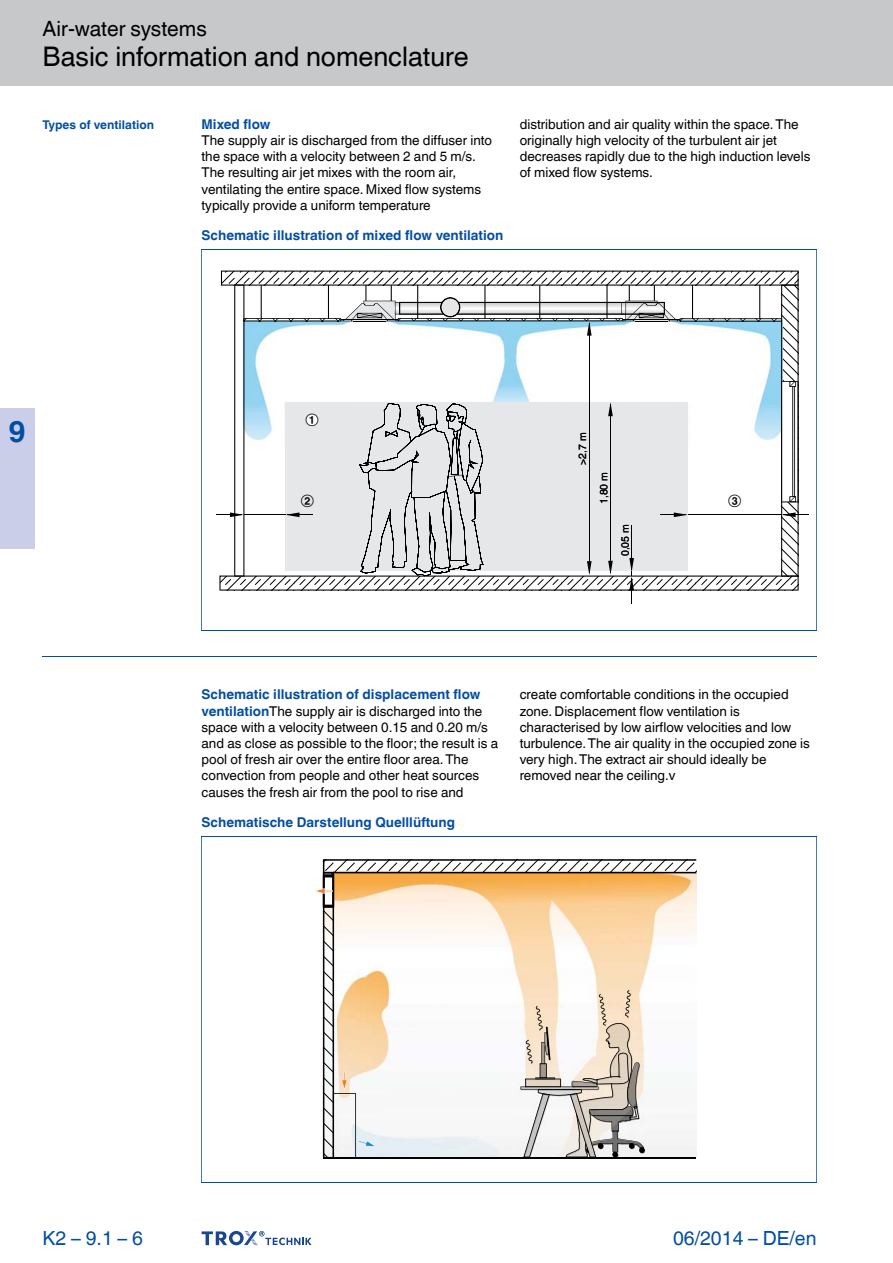
<style>
.page{position:relative;width:893px;height:1263px;background:#fff}
.page>*{position:absolute;margin:0;border:0;box-sizing:border-box;transform-origin:0 0}
.t1{font:700 30px "TROX Helvetica";color:#034ea2}
.t2{font:27px "TROX Helvetica";color:#000}
.t3{font:21px "TROX Helvetica";color:#000}
.t4{font:19.5px "TROX Helvetica";color:#034ea2}
.t5{font:13.5px/16.2px "TROX Helvetica";color:#000}
.t6{font:700 13.5px "TROX Helvetica";color:#034ea2}
.t7{font:700 12px "TROX Helvetica";color:#034ea2}
.t8{font:12px "TROX Helvetica";color:#000}
.t9{font:10.5px "TROX Helvetica";color:#000}
.s1{font-weight:700;color:#034ea2}
</style>
<div class="page">
<div style="left:0;top:0;width:893px;height:85px;background:#c7c8ca"></div>
<div style="left:0;top:408px;width:34px;height:141px;background:#cacee8"></div>
<svg style="left:202px;top:1231px;width:110px;height:15px"></svg>
<hr style="left:43px;top:656px;width:773px;height:1px;background:#034ea2">
<svg style="left:216px;top:271px;width:593px;height:333px"></svg>
<div style="left:306px;top:414px;width:12px;height:12px;background:#fff;border-radius:50%"></div>
<hr style="left:201px;top:249px;width:1px;height:381px;background:#034ea2">
<hr style="left:816px;top:249px;width:1px;height:381px;background:#034ea2">
<hr style="left:201px;top:249px;width:615px;height:1px;background:#034ea2">
<hr style="left:201px;top:630px;width:615px;height:1px;background:#034ea2">
<img style="left:349px;top:1158px;width:163px;height:1px">
<svg style="left:315px;top:859px;width:381px;height:299px"></svg>
<hr style="left:201px;top:836px;width:1px;height:347px;background:#034ea2">
<hr style="left:816px;top:836px;width:1px;height:347px;background:#034ea2">
<hr style="left:201px;top:836px;width:615px;height:1px;background:#034ea2">
<hr style="left:201px;top:1182px;width:615px;height:1px;background:#034ea2">
<h3 class="t3" style="left:43px;top:12px;width:166px">Air-water systems</h3>
<h2 class="t2" style="left:43px;top:35px;width:428px">Basic information and nomenclature</h2>
<p class="t7" style="left:43px;top:114px;width:113px">Types of ventilation</p>
<p class="t6" style="left:202px;top:113px;width:70px">Mixed flow</p>
<p class="t5" style="left:202px;top:131px;width:292px">The supply air is discharged from the diffuser into the space with a velocity between 2 and 5 m/s.<br>The resulting air jet mixes with the room air, ventilating the entire space. Mixed flow systems typically provide a uniform temperature</p>
<p class="t6" style="left:202px;top:224px;width:303px">Schematic illustration of mixed flow ventilation</p>
<p class="t5" style="left:520px;top:114px;width:292px">distribution and air quality within the space. The originally high velocity of the turbulent air jet decreases rapidly due to the high induction levels of mixed flow systems.</p>
<h1 class="t1" style="left:8px;top:407px;width:19px">9</h1>
<p class="t8" style="left:306px;top:414px;width:15px">ݢ</p>
<p class="t8" style="left:301px;top:495px;width:15px">ݣ</p>
<p class="t9" style="left:574px;top:465px;width:34px;rotate:-90deg">&gt;2.7 m</p>
<p class="t9" style="left:574px;top:453px;width:4px;rotate:-90deg">,</p>
<p class="t9" style="left:595px;top:504px;width:33px;rotate:-90deg">1.80 m</p>
<p class="t9" style="left:595px;top:498px;width:4px;rotate:-90deg">,</p>
<p class="t9" style="left:616px;top:556px;width:33px;rotate:-90deg">0.05 m</p>
<p class="t9" style="left:616px;top:550px;width:4px;rotate:-90deg">,</p>
<p class="t8" style="left:728px;top:495px;width:15px">ݤ</p>
<p class="t5" style="left:202px;top:685px;width:298px"><span class="s1">Schematic illustration of displacement flow ventilation</span>The supply air is discharged into the space with a velocity between 0.15 and 0.20 m/s and as close as possible to the floor; the result is a pool of fresh air over the entire floor area. The convection from people and other heat sources causes the fresh air from the pool to rise and</p>
<p class="t5" style="left:520px;top:685px;width:292px">create comfortable conditions in the occupied zone. Displacement flow ventilation is characterised by low airflow velocities and low turbulence. The air quality in the occupied zone is very high. The extract air should ideally be removed near the ceiling.v</p>
<p class="t6" style="left:202px;top:811px;width:255px">Schematische Darstellung Quelllüftung</p>
<h3 class="t4" style="left:43px;top:1222px;width:102px">K2 – 9.1 – 6</h3>
<h3 class="t4" style="left:673px;top:1222px;width:145px">06/2014 – DE/en</h3>
</div>
